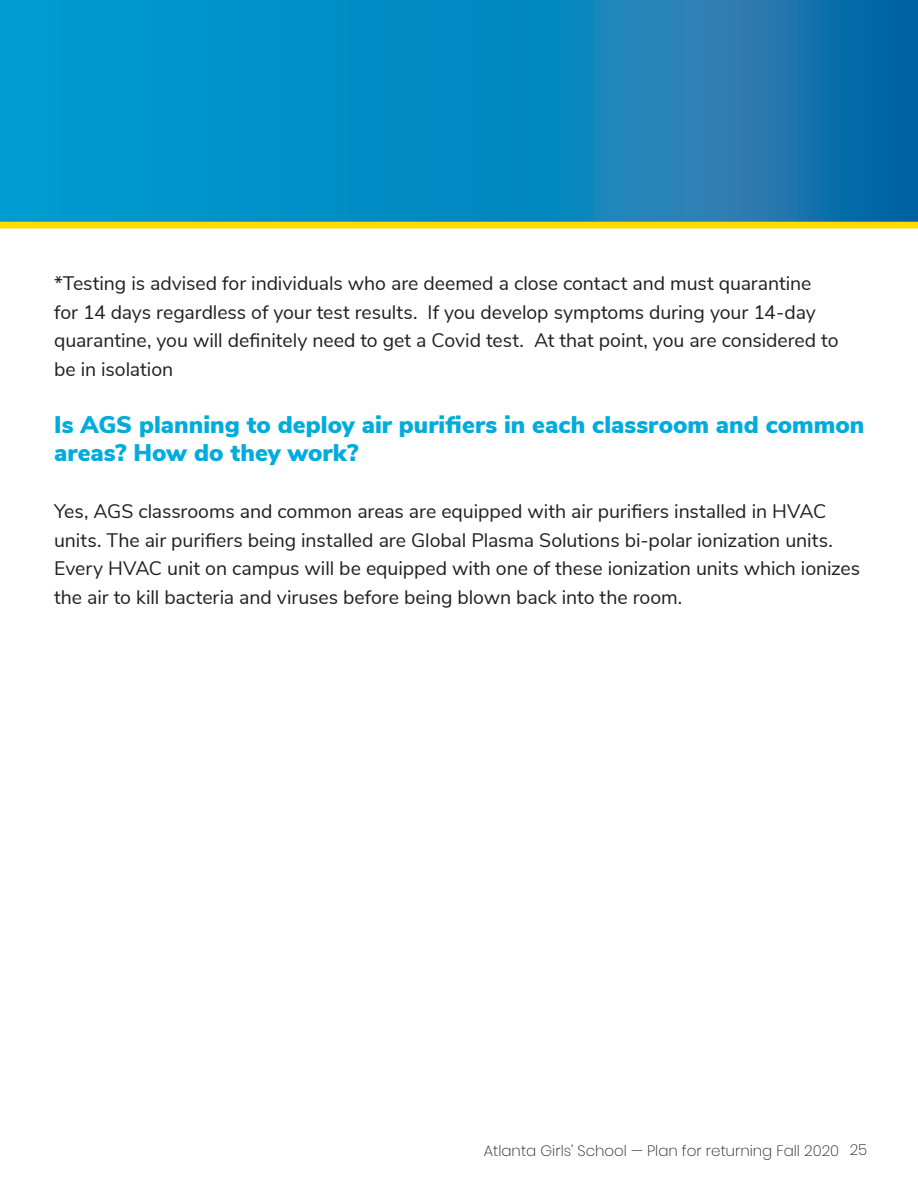
<style>
.page{position:relative;width:918px;height:1189px;background:#fff}
.page>*{position:absolute;margin:0;border:0;box-sizing:border-box;transform-origin:0 0}
.guideline_header{font:900 24px/28.5px "Nunito Sans";color:#00acdd}
.guideline_header-2{font:19.5px/28.5px "Nunito Sans";letter-spacing:-.005em;color:#231f20}
.t1{font:200 15px "Poppins";color:#231f20}
</style>
<div class="page">
<svg style="left:0;top:0;width:917px;height:222px;background:#0a87be"></svg>
<div style="left:0;top:222px;width:917px;height:6px;background:#ffdc01"></div>
<p class="guideline_header-2" style="left:54px;top:268px;width:785px">*Testing is advised for individuals who are deemed a close contact and must quarantine for 14 days regardless of your test results. If you develop symptoms during your 14-day quarantine, you will definitely need to get a Covid test. At that point, you are considered to be in isolation</p>
<p class="guideline_header" style="left:54px;top:409px;width:811px">Is AGS planning to deploy air purifiers in each classroom and common areas? How do they work?</p>
<p class="guideline_header-2" style="left:54px;top:496px;width:807px">Yes, AGS classrooms and common areas are equipped with air purifiers installed in HVAC units. The air purifiers being installed are Global Plasma Solutions bi-polar ionization units.<br>Every HVAC unit on campus will be equipped with one of these ionization units which ionizes the air to kill bacteria and viruses before being blown back into the room.</p>
<p class="t1" style="left:483px;top:1141px;width:384px">Atlanta Girls’ School — Plan for returning Fall 2020 25</p>
</div>
